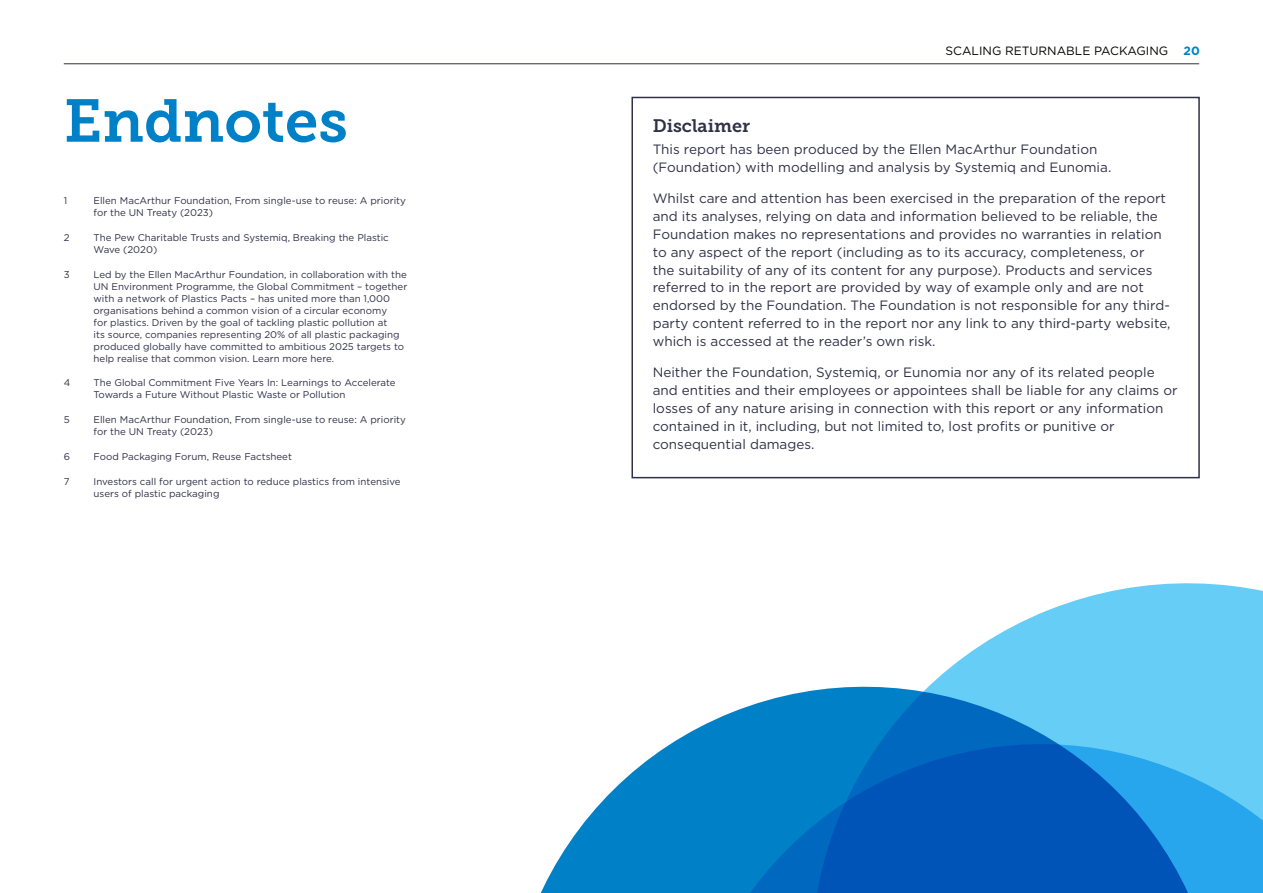
<style>
.page{position:relative;width:1263px;height:893px;background:#fff}
.page>*{position:absolute;margin:0;border:0;box-sizing:border-box;transform-origin:0 0}
.t1{font:60px "Museo Slab 700";color:#0081c7}
.t2{font:18px "Museo Slab 700";color:#303046}
.t3{font:13.5px/18px "Gotham";color:#303046}
.t4{font:12px "Gotham";color:#000}
.t5{font:700 12px "Gotham";color:#0081c7}
.t6{font:9.75px/12px "Gotham";color:#2f2f46}
</style>
<div class="page">
<hr style="left:64px;top:63px;width:1135px;height:1px;background:#303046">
<div style="left:631px;top:97px;width:569px;height:381px;border:2px solid #303046"></div>
<svg style="left:540px;top:771px;width:94px;height:122px;fill:#0081c7"></svg>
<svg style="left:784px;top:583px;width:479px;height:113px;fill:#66cef6"></svg>
<svg style="left:634px;top:696px;width:629px;height:197px;background:#1c83ce"></svg>
<h1 class="t1" style="left:64px;top:87px;width:286px">Endnotes</h1>
<p class="t6" style="left:64px;top:194px;width:5px">1</p>
<p class="t6" style="left:94px;top:194px;width:314px">Ellen MacArthur Foundation, From single-use to reuse: A priority for the UN Treaty (2023)</p>
<p class="t6" style="left:64px;top:231px;width:7px">2</p>
<p class="t6" style="left:94px;top:231px;width:297px">The Pew Charitable Trusts and Systemiq, Breaking the Plastic<br>Wave (2020)</p>
<p class="t6" style="left:64px;top:268px;width:7px">3</p>
<p class="t6" style="left:94px;top:268px;width:315px">Led by the Ellen MacArthur Foundation, in collaboration with the UN Environment Programme, the Global Commitment – together with a network of Plastics Pacts – has united more than 1,000 organisations behind a common vision of a circular economy<br>for plastics. Driven by the goal of tackling plastic pollution at<br>its source, companies representing 20% of all plastic packaging produced globally have committed to ambitious 2025 targets to help realise that common vision. Learn more here.</p>
<p class="t6" style="left:64px;top:377px;width:8px">4</p>
<p class="t6" style="left:94px;top:377px;width:304px">The Global Commitment Five Years In: Learnings to Accelerate<br>Towards a Future Without Plastic Waste or Pollution</p>
<p class="t6" style="left:64px;top:413px;width:7px">5</p>
<p class="t6" style="left:94px;top:413px;width:314px">Ellen MacArthur Foundation, From single-use to reuse: A priority for the UN Treaty (2023)</p>
<p class="t6" style="left:64px;top:450px;width:8px">6</p>
<p class="t6" style="left:94px;top:450px;width:200px">Food Packaging Forum, Reuse Factsheet</p>
<p class="t6" style="left:64px;top:475px;width:7px">7</p>
<p class="t6" style="left:94px;top:475px;width:309px">Investors call for urgent action to reduce plastics from intensive users of plastic packaging</p>
<p class="t4" style="left:945px;top:43px;width:224px">SCALING RETURNABLE PACKAGING</p>
<p class="t5" style="left:1183px;top:43px;width:18px">20</p>
<h2 class="t2" style="left:653px;top:115px;width:99px">Disclaimer</h2>
<p class="t3" style="left:653px;top:140px;width:460px">This report has been produced by the Ellen MacArthur Foundation (Foundation) with modelling and analysis by Systemiq and Eunomia.</p>
<p class="t3" style="left:653px;top:188px;width:519px">Whilst care and attention has been exercised in the preparation of the report and its analyses, relying on data and information believed to be reliable, the Foundation makes no representations and provides no warranties in relation to any aspect of the report (including as to its accuracy, completeness, or<br>the suitability of any of its content for any purpose). Products and services referred to in the report are provided by way of example only and are not endorsed by the Foundation. The Foundation is not responsible for any third&shy;party content referred to in the report nor any link to any third-party website, which is accessed at the reader’s own risk.</p>
<p class="t3" style="left:653px;top:363px;width:526px">Neither the Foundation, Systemiq, or Eunomia nor any of its related people and entities and their employees or appointees shall be liable for any claims or losses of any nature arising in connection with this report or any information contained in it, including, but not limited to, lost profits or punitive or consequential damages.</p>
</div>
